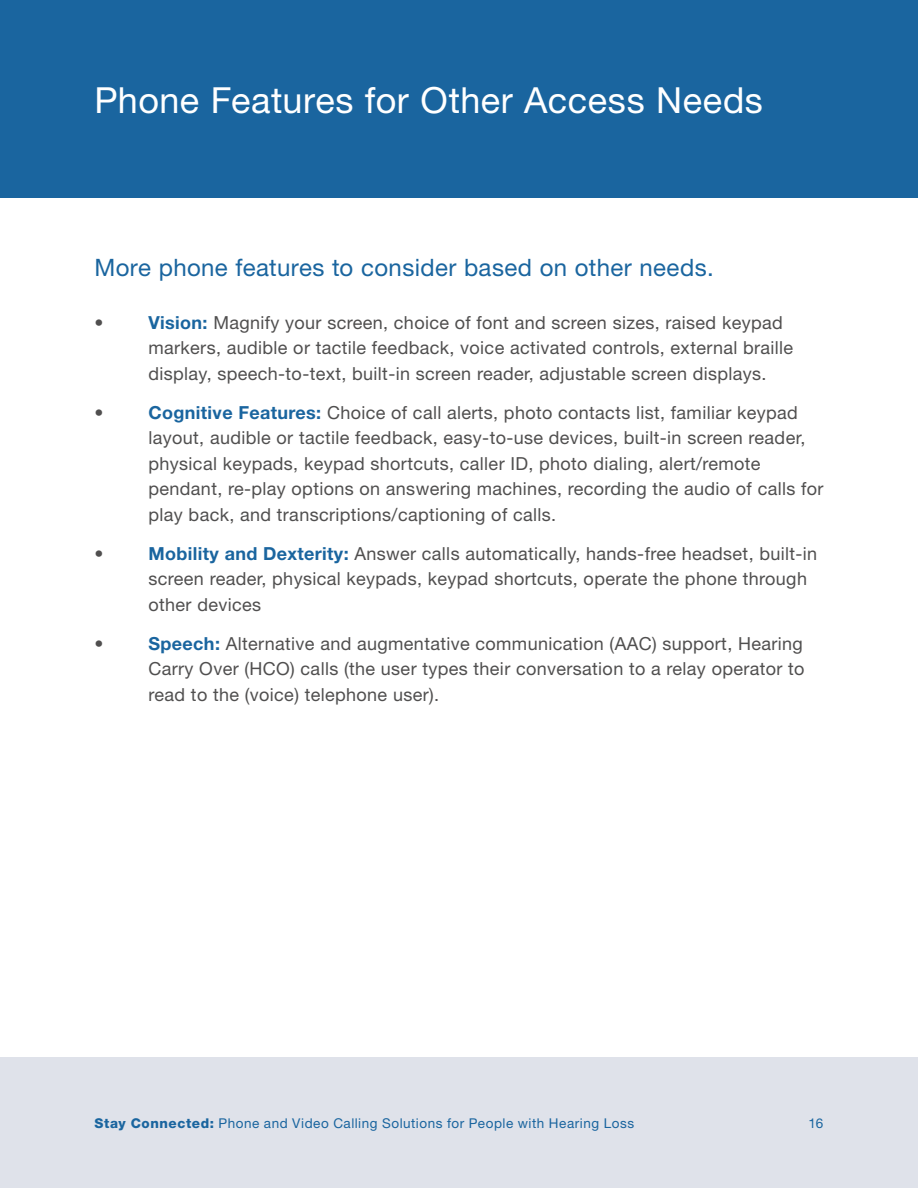
<style>
.page{position:relative;width:918px;height:1188px;background:#fff}
.page>*{position:absolute;margin:0;border:0;box-sizing:border-box;transform-origin:0 0}
.Chapter{font:36px "Helvetica Neue LT Std";letter-spacing:.015em;color:#fff}
.Subheader{font:24px "Helvetica Neue LT Std";letter-spacing:.015em;color:#1a659f}
.t1{font:18px/25.5px "Helvetica Neue LT Std";letter-spacing:.02em;color:#504f4f}
.t2{font:13.5px "Helvetica Neue LT Std";letter-spacing:.04em;color:#1a659f}
.s1{font-weight:700;color:#1a659f}
.s2{font-weight:800}
</style>
<div class="page">
<div style="left:0;top:1058px;width:918px;height:130px;background:#dfe2ea"></div>
<div style="left:0;top:0;width:918px;height:198px;background:#1a659f"></div>
<p class="Chapter" style="left:94px;top:79px;width:670px">Phone Features for Other Access Needs</p>
<p class="Subheader" style="left:94px;top:253px;width:621px">More phone features to consider based on other needs.</p>
<p class="t1" style="left:94px;top:309px;width:10px">•</p>
<p class="t1" style="left:148px;top:309px;width:646px"><span class="s1">Vision:</span> Magnify your screen, choice of font and screen sizes, raised keypad markers, audible or tactile feedback, voice activated controls, external braille display, speech-to-text, built-in screen reader, adjustable screen displays.</p>
<p class="t1" style="left:94px;top:399px;width:10px">•</p>
<p class="t1" style="left:148px;top:399px;width:677px"><span class="s1">Cognitive Features:</span> Choice of call alerts, photo contacts list, familiar keypad layout, audible or tactile feedback, easy-to-use devices, built-in screen reader, physical keypads, keypad shortcuts, caller ID, photo dialing, alert/remote pendant, re-play options on answering machines, recording the audio of calls for play back, and transcriptions/captioning of calls.</p>
<p class="t1" style="left:94px;top:540px;width:10px">•</p>
<p class="t1" style="left:148px;top:540px;width:670px"><span class="s1">Mobility and Dexterity:</span> Answer calls automatically, hands-free headset, built-in screen reader, physical keypads, keypad shortcuts, operate the phone through other devices</p>
<p class="t1" style="left:94px;top:630px;width:10px">•</p>
<p class="t1" style="left:148px;top:630px;width:658px;text-align:justify"><span class="s1">Speech:</span> Alternative and augmentative communication (AAC) support, Hearing Carry Over (HCO) calls (the user types their conversation to a relay operator to read to the (voice) telephone user).</p>
<p class="t2" style="left:94px;top:1115px;width:541px"><span class="s2">Stay Connected:</span> Phone and Video Calling Solutions for People with Hearing Loss</p>
<p class="t2" style="left:809px;top:1115px;width:16px">16</p>
</div>
